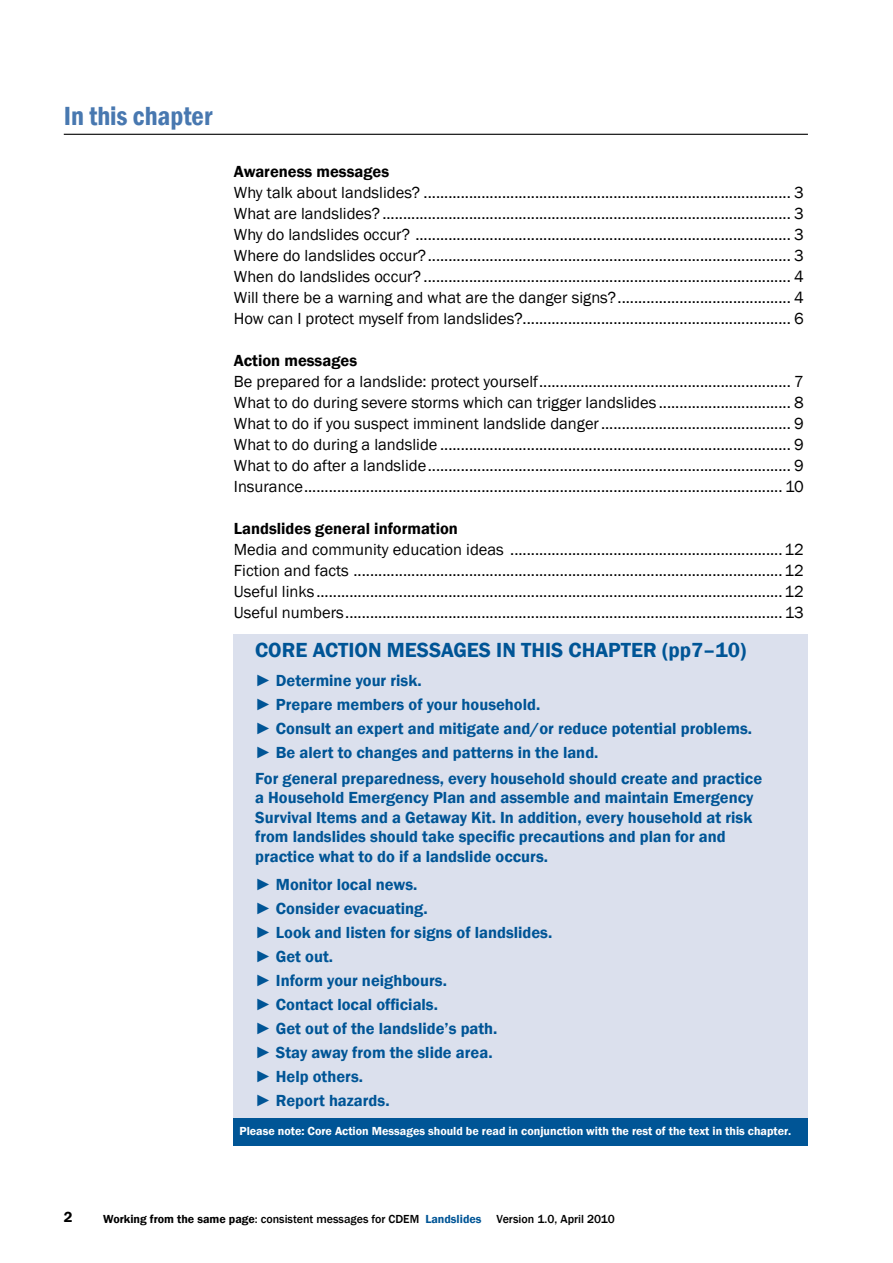
<style>
.page{position:relative;width:893px;height:1263px;background:#fff}
.page>*{position:absolute;margin:0;border:0;box-sizing:border-box;transform-origin:0 0}
.t1{font:600 condensed 27px "Franklin Gothic";color:#4878b0}
.t2{font:600 21px "Franklin Gothic";color:#005596}
.t3{font:16.5px/21px "Franklin Gothic";color:#000;text-align:justify}
.t4{font:600 16.5px/24px "Franklin Gothic";color:#005596}
.t5{font:600 16.5px "Franklin Gothic";color:#000}
.t6{font:600 15px "Franklin Gothic";color:#000}
.t7{font:600 12px "Franklin Gothic";color:#fff}
.t8{font:500 12px "Franklin Gothic";color:#000}
.s1{font-weight:600}
.s2{font-weight:600;color:#005596}
</style>
<div class="page">
<div style="left:234px;top:634px;width:574px;height:484px;background:#dbe0ed"></div>
<div style="left:234px;top:1118px;width:574px;height:27px;background:#005596"></div>
<hr style="left:64px;top:134px;width:744px;height:1px;background:#000">
<h1 class="t1" style="left:64px;top:98px;width:150px">In this chapter</h1>
<p class="t5" style="left:234px;top:161px;width:157px">Awareness messages</p>
<p class="t3" style="left:234px;top:182px;width:571px">Why talk about landslides? ......................................................................................... 3<br>What are landslides? ................................................................................................... 3<br>Why do landslides occur? ........................................................................................... 3<br>Where do landslides occur?........................................................................................ 3<br>When do landslides occur? ......................................................................................... 4<br>Will there be a warning and what are the danger signs?.......................................... 4<br>How can I protect myself from landslides?................................................................. 6</p>
<p class="t5" style="left:234px;top:350px;width:125px">Action messages</p>
<p class="t3" style="left:234px;top:372px;width:571px">Be prepared for a landslide: protect yourself............................................................. 7<br>What to do during severe storms which can trigger landslides ................................ 8<br>What to do if you suspect imminent landslide danger.............................................. 9<br>What to do during a landslide ..................................................................................... 9<br>What to do after a landslide........................................................................................ 9<br>Insurance.................................................................................................................... 10</p>
<p class="t5" style="left:234px;top:518px;width:226px">Landslides general information</p>
<p class="t3" style="left:234px;top:540px;width:571px">Media and community education ideas ..................................................................12<br>Fiction and facts ........................................................................................................12<br>Useful links .................................................................................................................12<br>Useful numbers..........................................................................................................13</p>
<p class="t2" style="left:255px;top:637px;width:493px">CORE ACTION MESSAGES IN THIS CHAPTER (pp7–10)</p>
<p class="t4" style="left:255px;top:668px;width:498px">► Determine your risk.<br>► Prepare members of your household.<br>► Consult an expert and mitigate and/or reduce potential problems. ► Be alert to changes and patterns in the land.</p>
<p class="t4" style="left:255px;top:769px;width:508px;line-height:19.5px">For general preparedness, every household should create and practice a Household Emergency Plan and assemble and maintain Emergency Survival Items and a Getaway Kit. In addition, every household at risk from landslides should take specific precautions and plan for and practice what to do if a landslide occurs.</p>
<p class="t4" style="left:255px;top:873px;width:299px">► Monitor local news.<br>► Consider evacuating.<br>► Look and listen for signs of landslides. ► Get out.<br>► Inform your neighbours.<br>► Contact local officials.<br>► Get out of the landslide’s path.<br>► Stay away from the slide area.<br>► Help others.<br>► Report hazards.</p>
<p class="t7" style="left:239px;top:1123px;width:553px">Please note: Core Action Messages should be read in conjunction with the rest of the text in this chapter.</p>
<p class="t6" style="left:64px;top:1208px;width:10px">2</p>
<p class="t8" style="left:103px;top:1211px;width:513px"><span class="s1">Working from the same page</span>: consistent messages for CDEM <span class="s2">Landslides</span> Version 1.0, April 2010</p>
</div>
